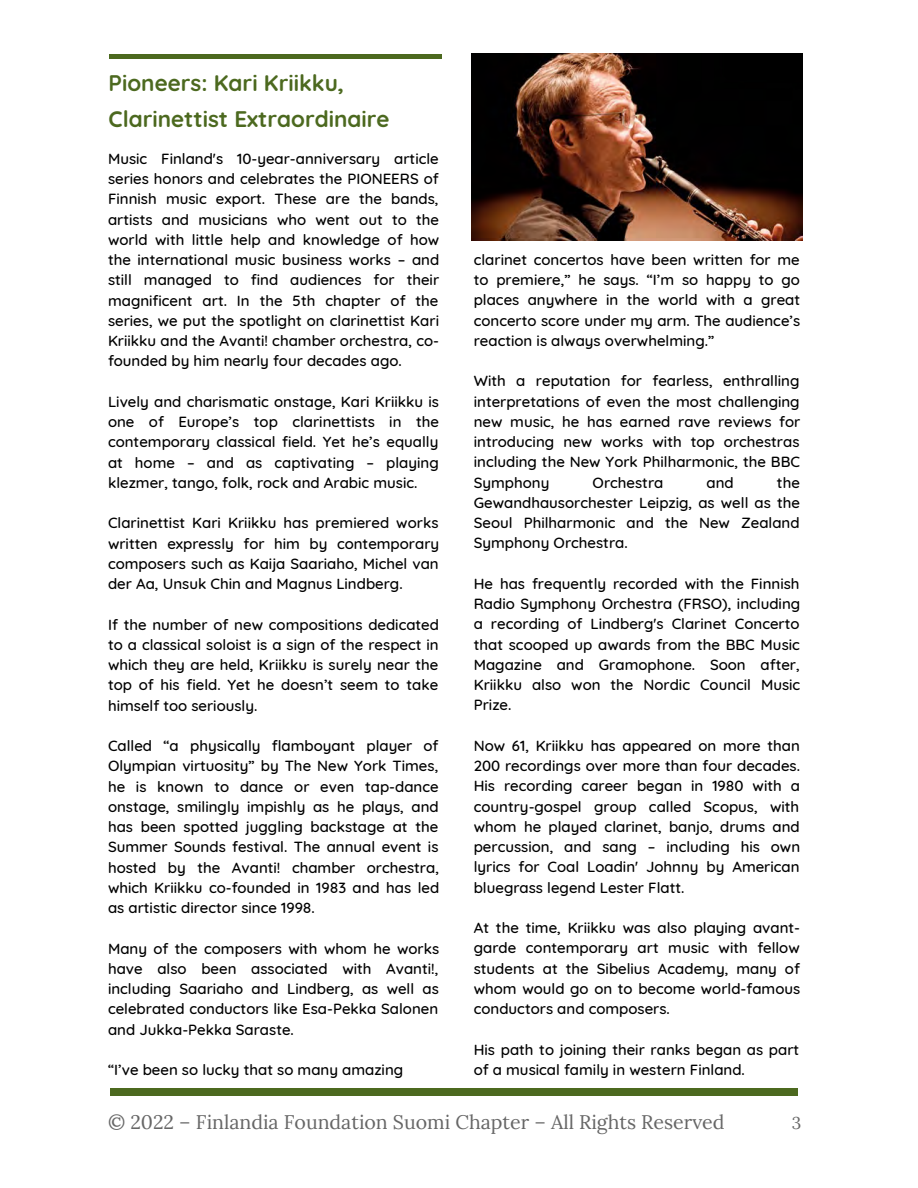
<style>
.page{position:relative;width:918px;height:1188px;background:#fff}
.page>*{position:absolute;margin:0;border:0;box-sizing:border-box;transform-origin:0 0}
.t1{font:700 22.5px/36px "Quicksand";color:#4c691f}
.t2{font:19.65px "Lora";color:#666}
.t3{font:17.1px "Lora";color:#666}
.t4{font:500 15px/20.2px "Quicksand";color:#000;text-align:justify}
</style>
<div class="page">
<div style="left:110px;top:1089px;width:688px;height:6px;background:#4c691f"></div>
<hr style="left:109px;top:55px;width:333px;height:3px;background:#4c691f">
<img style="left:472px;top:53px;width:330px;height:187px">
<p class="t1" style="left:109px;top:65px;width:283px">Pioneers: Kari Kriikku,<br>Clarinettist Extraordinaire</p>
<p class="t4" style="left:108px;top:148px;width:333px">Music Finland's 10-year-anniversary article series honors and celebrates the PIONEERS of Finnish music export. These are the bands, artists and musicians who went out to the world with little help and knowledge of how the international music business works – and still managed to find audiences for their magnificent art. In the 5th chapter of the series, we put the spotlight on clarinettist Kari Kriikku and the Avanti! chamber orchestra, co&shy;founded by him nearly four decades ago.</p>
<p class="t4" style="left:108px;top:391px;width:333px">Lively and charismatic onstage, Kari Kriikku is one of Europe’s top clarinettists in the contemporary classical field. Yet he’s equally at home – and as captivating – playing klezmer, tango, folk, rock and Arabic music.</p>
<p class="t4" style="left:108px;top:513px;width:333px">Clarinettist Kari Kriikku has premiered works written expressly for him by contemporary composers such as Kaija Saariaho, Michel van der Aa, Unsuk Chin and Magnus Lindberg.</p>
<p class="t4" style="left:108px;top:614px;width:333px">If the number of new compositions dedicated to a classical soloist is a sign of the respect in which they are held, Kriikku is surely near the top of his field. Yet he doesn’t seem to take himself too seriously.</p>
<p class="t4" style="left:108px;top:735px;width:333px">Called “a physically flamboyant player of Olympian virtuosity” by The New York Times, he is known to dance or even tap-dance onstage, smilingly impishly as he plays, and has been spotted juggling backstage at the Summer Sounds festival. The annual event is hosted by the Avanti! chamber orchestra, which Kriikku co-founded in 1983 and has led as artistic director since 1998.</p>
<p class="t4" style="left:108px;top:938px;width:333px">Many of the composers with whom he works have also been associated with Avanti!, including Saariaho and Lindberg, as well as celebrated conductors like Esa-Pekka Salonen and Jukka-Pekka Saraste.</p>
<p class="t4" style="left:108px;top:1059px;width:297px">“I’ve been so lucky that so many amazing</p>
<p class="t4" style="left:474px;top:249px;width:328px">clarinet concertos have been written for me to premiere,” he says. “I’m so happy to go places anywhere in the world with a great concerto score under my arm. The audience’s reaction is always overwhelming.”</p>
<p class="t4" style="left:474px;top:371px;width:328px">With a reputation for fearless, enthralling interpretations of even the most challenging new music, he has earned rave reviews for introducing new works with top orchestras including the New York Philharmonic, the BBC Symphony</p>
<p class="t4" style="left:474px;top:472px;width:328px;text-indent:303px">the Gewandhausorchester Leipzig, as well as the Seoul Philharmonic and the New Zealand Symphony Orchestra.</p>
<p class="t4" style="left:474px;top:573px;width:328px">He has frequently recorded with the Finnish Radio Symphony Orchestra (FRSO), including a recording of Lindberg's Clarinet Concerto that scooped up awards from the BBC Music Magazine and Gramophone. Soon after, Kriikku also won the Nordic Council Music Prize.</p>
<p class="t4" style="left:474px;top:735px;width:328px">Now 61, Kriikku has appeared on more than 200 recordings over more than four decades.<br>His recording career began in 1980 with a country-gospel group called Scopus, with whom he played clarinet, banjo, drums and percussion, and sang – including his own lyrics for Coal Loadin' Johnny by American bluegrass legend Lester Flatt.</p>
<p class="t4" style="left:474px;top:917px;width:328px">At the time, Kriikku was also playing avant&shy;garde contemporary art music with fellow students at the Sibelius Academy, many of whom would go on to become world-famous conductors and composers.</p>
<p class="t4" style="left:474px;top:1039px;width:327px">His path to joining their ranks began as part of a musical family in western Finland.</p>
<p class="t4" style="left:593px;top:472px;width:72px">Orchestra</p>
<p class="t4" style="left:707px;top:472px;width:29px">and</p>
<p class="t2" style="left:108px;top:1109px;width:618px">© 2022 – Finlandia Foundation Suomi Chapter – All Rights Reserved</p>
<p class="t3" style="left:792px;top:1112px;width:11px">3</p>
</div>
